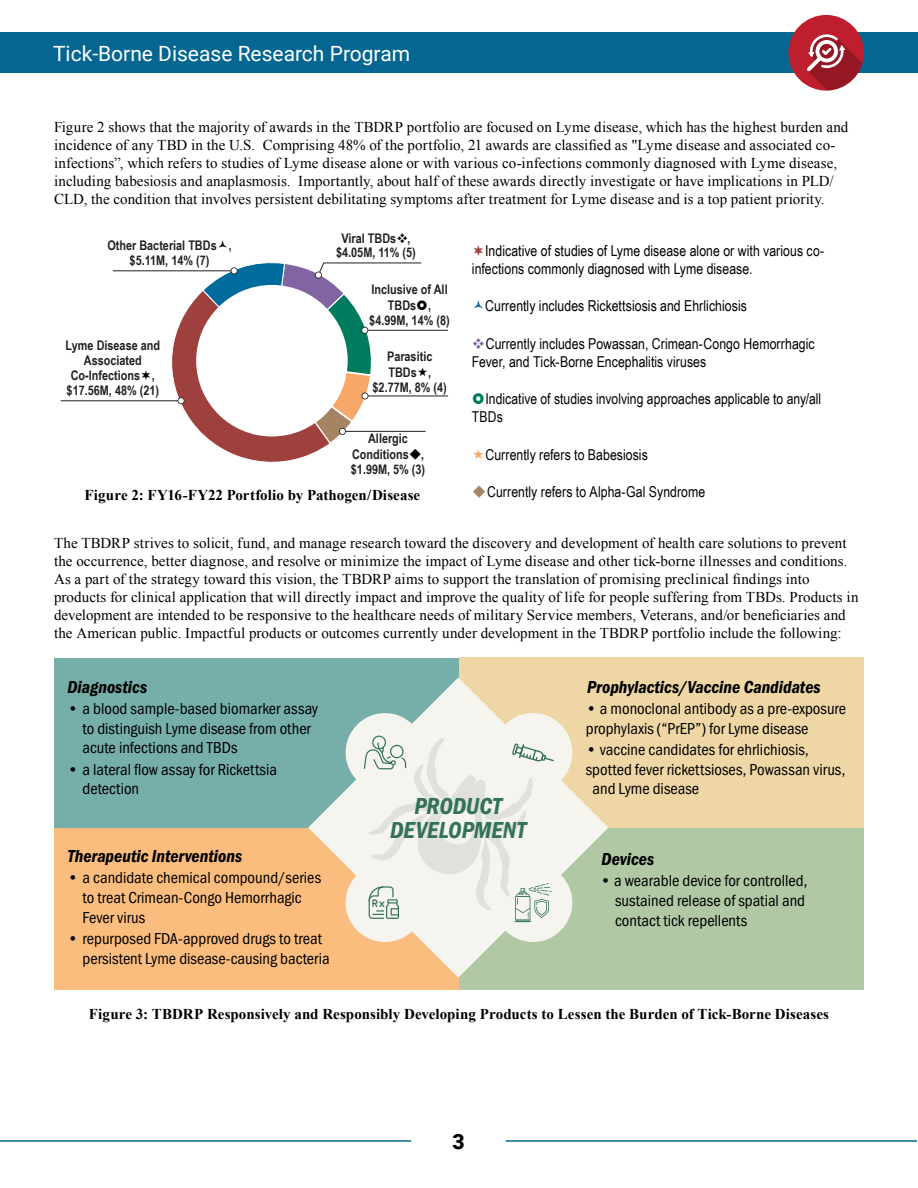
<style>
.page{position:relative;width:918px;height:1188px;background:#fff}
.page>*{position:absolute;margin:0;border:0;box-sizing:border-box;transform-origin:0 0}
.Head_1{font:24px/24px "Franklin Gothic URW Con Dem Ita";color:#34715b;text-align:center}
.t1{font:21px "Roboto";color:#fff}
.t2{font:900 21px "Roboto";color:#000}
.body_text_1{font:18px "Franklin Gothic URW Con Dem Ita";color:#000}
.bullet_1{font:16.5px/19.8px "Franklin Gothic URW Con Boo";color:#000}
.body_text{font:15px/18px "Times New Roman";letter-spacing:.005em;color:#000}
.body_text-2{font:15px/18px "Arial Narrow";letter-spacing:.005em;color:#000}
.figure_caption{font:700 15px "Times New Roman";letter-spacing:.005em;color:#000}
.t3{font:700 13.2px/15.5px "Arial Narrow";color:#231f20;text-align:center}
.s1{color:#000}
.s2{color:#8166a3}
.s3{color:#a78462}
</style>
<div class="page">
<div style="left:0;top:32px;width:918px;height:41px;background:#056791"></div>
<hr style="left:0;top:1140px;width:411px;height:2px;background:#056791">
<hr style="left:506px;top:1140px;width:411px;height:2px;background:#056791">
<hr style="left:113px;top:270px;width:121px;height:1px;background:#231f20">
<hr style="left:61px;top:400px;width:120px;height:1px;background:#231f20">
<hr style="left:365px;top:396px;width:83px;height:1px;background:#231f20">
<hr style="left:365px;top:330px;width:83px;height:1px;background:#231f20">
<div style="left:458px;top:828px;width:406px;height:161px;background:#b0c8a4"></div>
<div style="left:54px;top:828px;width:404px;height:161px;background:#fabd7d"></div>
<div style="left:458px;top:658px;width:406px;height:170px;background:#eed7a5"></div>
<div style="left:54px;top:658px;width:404px;height:170px;background:#76aea9"></div>
<svg style="left:308px;top:677px;width:300px;height:301px"></svg>
<div style="left:346px;top:713px;width:78px;height:79px;background:#f5f4ef;border-radius:50%"></div>
<div style="left:346px;top:863px;width:78px;height:79px;background:#f5f4ef;border-radius:50%"></div>
<div style="left:494px;top:713px;width:78px;height:79px;background:#f5f4ef;border-radius:50%"></div>
<div style="left:494px;top:863px;width:78px;height:79px;background:#f5f4ef;border-radius:50%"></div>
<svg style="left:364px;top:736px;width:190px;height:186px"></svg>
<div style="left:788px;top:15px;width:76px;height:76px;background:#be1e2d;border-radius:50%"></div>
<svg style="left:807px;top:34px;width:56px;height:57px"></svg>
<svg style="left:160px;top:262px;width:267px;height:201px"></svg>
<p class="t1" style="left:53px;top:39px;width:359px">Tick-Borne Disease Research Program</p>
<p class="body_text" style="left:54px;top:118px;width:796px">Figure 2 shows that the majority of awards in the TBDRP portfolio are focused on Lyme disease, which has the highest burden and incidence of any TBD in the U.S. Comprising 48% of the portfolio, 21 awards are classified as "Lyme disease and associated co&shy;infections”, which refers to studies of Lyme disease alone or with various co-infections commonly diagnosed with Lyme disease, including babesiosis and anaplasmosis. Importantly, about half of these awards directly investigate or have implications in PLD/ CLD, the condition that involves persistent debilitating symptoms after treatment for Lyme disease and is a top patient priority.</p>
<p class="t3" style="left:336px;top:230px;width:81px;line-height:14.9px">Viral TBDs<span class="s1">❖</span>, $4.05M, 11% (5)</p>
<p class="t3" style="left:107px;top:238px;width:126px;line-height:14.9px">Other Bacterial TBDs , $5.11M, 14% (7)</p>
<p class="body_text-2" style="left:472px;top:241px;width:354px;text-indent:13px">Indicative of studies of Lyme disease alone or with various co&shy;infections commonly diagnosed with Lyme disease.</p>
<p class="body_text-2" style="left:485px;top:296px;width:263px">Currently includes Rickettsiosis and Ehrlichiosis</p>
<p class="body_text-2" style="left:472px;top:334px;width:344px"><span class="s2">❖</span>Currently includes Powassan, Crimean-Congo Hemorrhagic<br>Fever, and Tick-Borne Encephalitis viruses</p>
<p class="body_text-2" style="left:472px;top:389px;width:351px;text-indent:13px">Indicative of studies involving approaches applicable to any/all<br>TBDs</p>
<p class="body_text-2" style="left:486px;top:445px;width:164px">Currently refers to Babesiosis</p>
<p class="body_text-2" style="left:472px;top:482px;width:235px"><span class="s3">◆</span>Currently refers to Alpha-Gal Syndrome</p>
<p class="t3" style="left:369px;top:281px;width:82px">Inclusive of All<br>TBDs , $4.99M, 14% (8)</p>
<p class="t3" style="left:66px;top:337px;width:96px">Lyme Disease and<br>Associated<br>Co-Infections , $17.56M, 48% (21)</p>
<p class="t3" style="left:373px;top:348px;width:76px">Parasitic<br>TBDs , $2.77M, 8% (4)</p>
<p class="t3" style="left:351px;top:430px;width:76px">Allergic<br>Conditions<span class="s1">◆</span>, $1.99M, 5% (3)</p>
<p class="figure_caption" style="left:84px;top:485px;width:337px">Figure 2: FY16-FY22 Portfolio by Pathogen/Disease</p>
<p class="body_text" style="left:54px;top:534px;width:806px">The TBDRP strives to solicit, fund, and manage research toward the discovery and development of health care solutions to prevent the occurrence, better diagnose, and resolve or minimize the impact of Lyme disease and other tick-borne illnesses and conditions.<br>As a part of the strategy toward this vision, the TBDRP aims to support the translation of promising preclinical findings into products for clinical application that will directly impact and improve the quality of life for people suffering from TBDs. Products in development are intended to be responsive to the healthcare needs of military Service members, Veterans, and/or beneficiaries and the American public. Impactful products or outcomes currently under development in the TBDRP portfolio include the following:</p>
<p class="body_text_1" style="left:68px;top:677px;width:81px">Diagnostics</p>
<p class="bullet_1" style="left:82px;top:698px;width:237px;text-indent:-15px">• a blood sample-based biomarker assay to distinguish Lyme disease from other acute infections and TBDs</p>
<p class="bullet_1" style="left:82px;top:759px;width:196px;text-indent:-15px">• a lateral flow assay for Rickettsia detection</p>
<p class="body_text_1" style="left:587px;top:677px;width:235px">Prophylactics/Vaccine Candidates</p>
<p class="bullet_1" style="left:586px;top:698px;width:262px">• a monoclonal antibody as a pre-exposure prophylaxis (“PrEP”) for Lyme disease</p>
<p class="bullet_1" style="left:586px;top:739px;width:225px">• vaccine candidates for ehrlichiosis,</p>
<p class="bullet_1" style="left:586px;top:759px;width:261px">spotted fever rickettsioses, Powassan virus,</p>
<p class="bullet_1" style="left:592px;top:779px;width:108px">and Lyme disease</p>
<p class="Head_1" style="left:390px;top:795px;width:138px">PRODUCT<br>DEVELOPMENT</p>
<p class="body_text_1" style="left:68px;top:846px;width:176px">Therapeutic Interventions</p>
<p class="bullet_1" style="left:82px;top:867px;width:240px;text-indent:-15px">• a candidate chemical compound/series to treat Crimean-Congo Hemorrhagic<br>Fever virus</p>
<p class="bullet_1" style="left:82px;top:928px;width:249px;text-indent:-15px">• repurposed FDA-approved drugs to treat persistent Lyme disease-causing bacteria</p>
<p class="body_text_1" style="left:602px;top:849px;width:54px">Devices</p>
<p class="bullet_1" style="left:615px;top:871px;width:194px;text-indent:-15px">• a wearable device for controlled, sustained release of spatial and contact tick repellents</p>
<p class="figure_caption" style="left:89px;top:1004px;width:742px">Figure 3: TBDRP Responsively and Responsibly Developing Products to Lessen the Burden of Tick-Borne Diseases</p>
<p class="t2" style="left:452px;top:1126px;width:14px">3</p>
</div>
